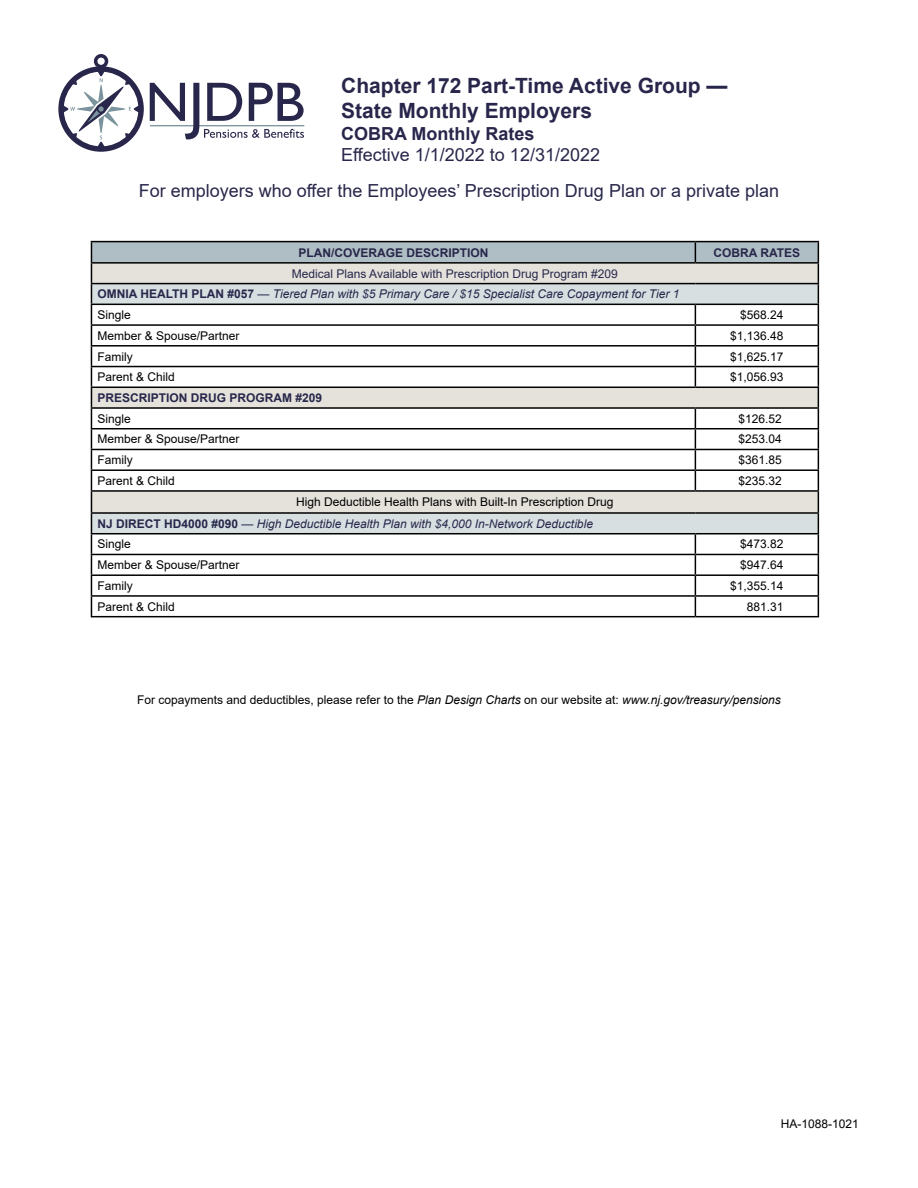
<style>
.page{position:relative;width:918px;height:1188px;background:#fff}
.page>*{position:absolute;margin:0;border:0;box-sizing:border-box;transform-origin:0 0}
.t1{font:700 21px/25.2px "Arial";color:#28274b}
.t2{font:18px/35.7px "Arial";color:#28274b}
.t3{font:700 18px "Arial";color:#28274b}
.t4{font:12px "Arial";color:#000}
.t5{font:italic 12px/20.7px "Arial";color:#28274b}
.t6{font:700 12px "Arial";color:#28274b}
.s1{font-style:normal}
.s2{font-weight:700;font-style:normal}
.s3{font-style:normal;color:#000}
.s4{font-style:italic}
</style>
<div class="page">
<svg style="left:58px;top:54px;width:86px;height:98px"></svg>
<svg style="left:150px;top:83px;width:155px;height:56px"></svg>
<hr style="left:91px;top:241px;width:604px;height:1px;background:#000">
<hr style="left:695px;top:241px;width:124px;height:1px;background:#000">
<svg style="left:91px;top:242px;width:728px;height:374px"></svg>
<hr style="left:91px;top:616px;width:604px;height:1px;background:#000">
<hr style="left:695px;top:616px;width:124px;height:1px;background:#000">
<h1 class="t1" style="left:341px;top:73px;width:388px">Chapter 172 Part-Time Active Group —<br>State Monthly Employers</h1>
<h2 class="t3" style="left:341px;top:121px;width:195px">COBRA Monthly Rates</h2>
<h2 class="t2" style="left:139px;top:137px;width:642px;text-indent:202px">Effective 1/1/2022 to 12/31/2022<br>For employers who offer the Employees’ Prescription Drug Plan or a private plan</h2>
<p class="t6" style="left:298px;top:244px;width:192px">PLAN/COVERAGE DESCRIPTION</p>
<p class="t6" style="left:714px;top:244px;width:88px">COBRA RATES</p>
<p class="t5" style="left:97px;top:263px;width:583px;text-indent:194px"><span class="s1">Medical Plans Available with Prescription Drug Program #209<br></span><span class="s2">OMNIA HEALTH PLAN #057</span> — Tiered Plan with $5 Primary Care / $15 Specialist Care Copayment for Tier 1<br><span class="s3">Single</span></p>
<p class="t4" style="left:740px;top:307px;width:45px">$568.24</p>
<p class="t4" style="left:97px;top:327px;width:144px">Member &amp; Spouse/Partner</p>
<p class="t4" style="left:730px;top:327px;width:55px">$1,136.48</p>
<p class="t4" style="left:97px;top:348px;width:37px">Family</p>
<p class="t4" style="left:730px;top:348px;width:55px">$1,625.17</p>
<p class="t4" style="left:97px;top:369px;width:79px">Parent &amp; Child</p>
<p class="t4" style="left:730px;top:369px;width:55px">$1,056.93</p>
<p class="t6" style="left:97px;top:389px;width:226px">PRESCRIPTION DRUG PROGRAM #209</p>
<p class="t4" style="left:97px;top:410px;width:35px">Single</p>
<p class="t4" style="left:739px;top:410px;width:45px">$126.52</p>
<p class="t4" style="left:97px;top:431px;width:144px">Member &amp; Spouse/Partner</p>
<p class="t4" style="left:739px;top:431px;width:45px">$253.04</p>
<p class="t4" style="left:97px;top:452px;width:37px">Family</p>
<p class="t4" style="left:739px;top:452px;width:45px">$361.85</p>
<p class="t4" style="left:97px;top:472px;width:79px">Parent &amp; Child</p>
<p class="t4" style="left:739px;top:472px;width:45px">$235.32</p>
<p class="t5" style="left:97px;top:491px;width:518px;line-height:22px;text-indent:199px"><span class="s3">High Deductible Health Plans with Built-In Prescription Drug<br></span><span class="s2">NJ DIRECT HD4000 #090</span> — High Deductible Health Plan with $4,000 In-Network Deductible</p>
<p class="t4" style="left:97px;top:536px;width:35px">Single</p>
<p class="t4" style="left:740px;top:536px;width:45px">$473.82</p>
<p class="t4" style="left:97px;top:557px;width:144px">Member &amp; Spouse/Partner</p>
<p class="t4" style="left:740px;top:557px;width:45px">$947.64</p>
<p class="t4" style="left:97px;top:577px;width:37px">Family</p>
<p class="t4" style="left:730px;top:577px;width:55px">$1,355.14</p>
<p class="t4" style="left:97px;top:598px;width:79px">Parent &amp; Child</p>
<p class="t4" style="left:747px;top:598px;width:38px">881.31</p>
<p class="t4" style="left:137px;top:692px;width:645px">For copayments and deductibles, please refer to the <span class="s4">Plan Design Charts</span> on our website at: <span class="s4">www.nj.gov/treasury/pensions</span></p>
<p class="t4" style="left:781px;top:1115px;width:80px">HA-1088-1021</p>
</div>
